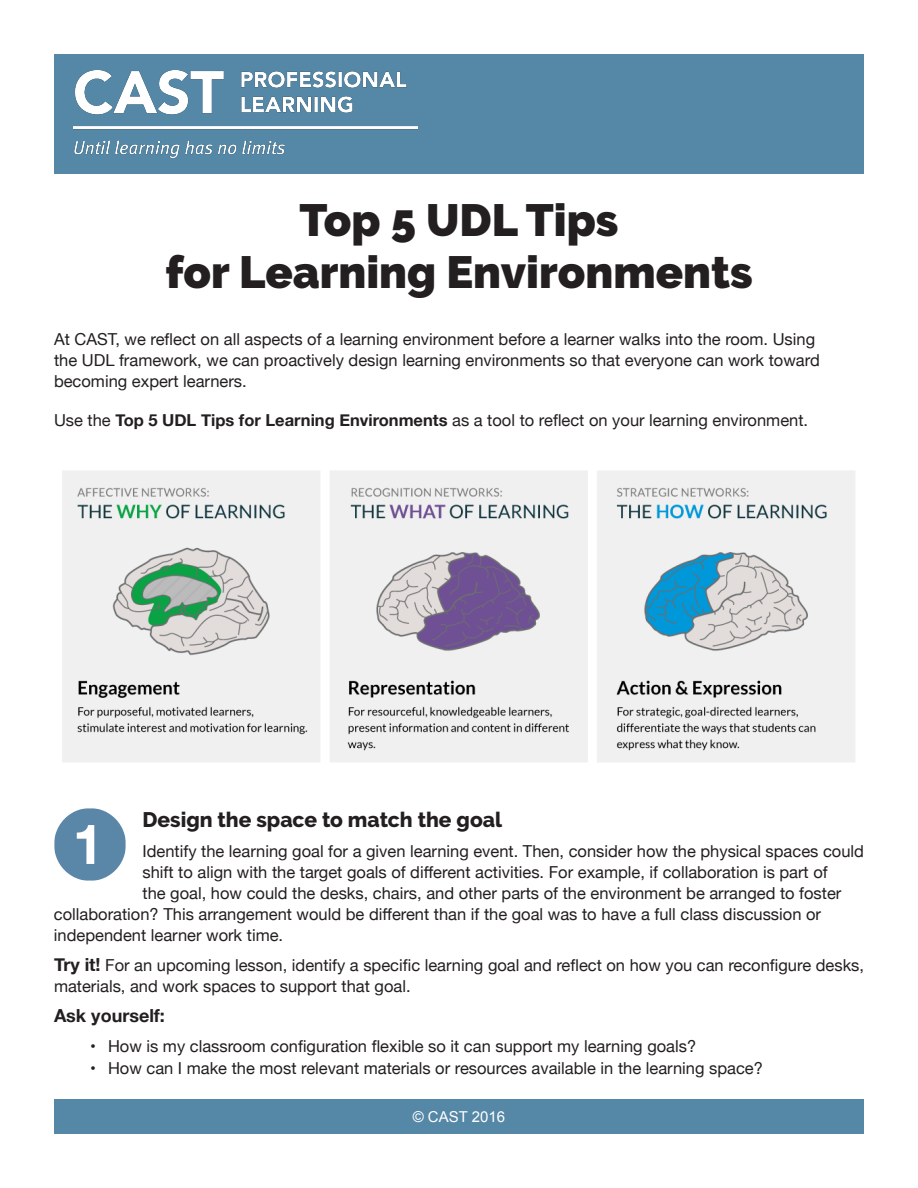
<style>
.page{position:relative;width:918px;height:1188px;background:#fff}
.page>*{position:absolute;margin:0;border:0;box-sizing:border-box;transform-origin:0 0}
.t1{font:900 45px/52.5px "Raleway";color:#231f20;text-align:center}
.t2{font:800 21px "Raleway";color:#231f20}
.t3{font:700 18px "Helvetica Neue";color:#231f20}
.Top_Paragraph{font:16.5px/21px "Helvetica Neue";color:#231f20}
.t4{font:15px "Arial";color:#fff}
.s1{font-weight:700}
.s2{font-weight:700;font-size:18px}
</style>
<div class="page">
<div style="left:54px;top:54px;width:810px;height:120px;background:#5587a6"></div>
<div style="left:54px;top:1100px;width:810px;height:34px;background:#5587a6"></div>
<img style="left:73px;top:70px;width:344px;height:88px">
<img style="left:62px;top:471px;width:793px;height:291px">
<img style="left:54px;top:809px;width:72px;height:72px">
<h1 class="t1" style="left:165px;top:194px;width:589px">Top 5 UDL Tips<br>for Learning Environments</h1>
<p class="Top_Paragraph" style="left:54px;top:330px;width:767px">At CAST, we reflect on all aspects of a learning environment before a learner walks into the room. Using the UDL framework, we can proactively design learning environments so that everyone can work toward becoming expert learners.</p>
<p class="Top_Paragraph" style="left:54px;top:411px;width:756px">Use the <span class="s1">Top 5 UDL Tips for Learning Environments</span> as a tool to reflect on your learning environment.</p>
<h2 class="t2" style="left:142px;top:807px;width:361px">Design the space to match the goal</h2>
<p class="Top_Paragraph" style="left:142px;top:841px;width:723px">Identify the learning goal for a given learning event. Then, consider how the physical spaces could</p>
<p class="Top_Paragraph" style="left:142px;top:862px;width:687px">shift to align with the target goals of different activities. For example, if collaboration is part of</p>
<p class="Top_Paragraph" style="left:142px;top:883px;width:700px">the goal, how could the desks, chairs, and other parts of the environment be arranged to foster</p>
<p class="Top_Paragraph" style="left:54px;top:904px;width:769px">collaboration? This arrangement would be different than if the goal was to have a full class discussion or</p>
<p class="Top_Paragraph" style="left:54px;top:925px;width:231px">independent learner work time.</p>
<p class="Top_Paragraph" style="left:54px;top:955px;width:812px"><span class="s2">Try it!</span> For an upcoming lesson, identify a specific learning goal and reflect on how you can reconfigure desks, materials, and work spaces to support that goal.</p>
<p class="t3" style="left:54px;top:1001px;width:112px">Ask yourself:</p>
<p class="Top_Paragraph" style="left:90px;top:1036px;width:608px">• How is my classroom configuration flexible so it can support my learning goals?</p>
<p class="Top_Paragraph" style="left:90px;top:1059px;width:674px">• How can I make the most relevant materials or resources available in the learning space?</p>
<p class="t4" style="left:413px;top:1107px;width:94px">© CAST 2016</p>
</div>
